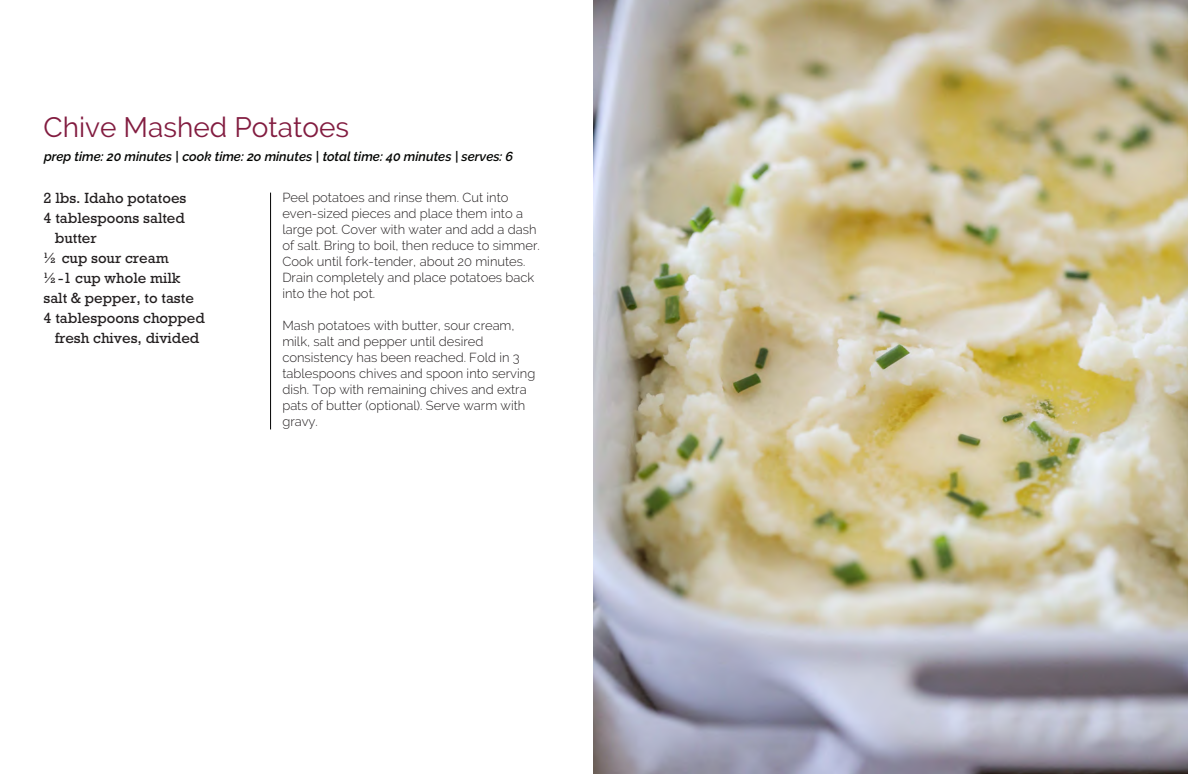
<style>
.page{position:relative;width:1188px;height:774px;background:#fff}
.page>*{position:absolute;margin:0;border:0;box-sizing:border-box;transform-origin:0 0}
.t1{font:28px "Raleway";color:#821c40}
.t2{font:15px "Rockwell Std";color:#231f20}
.t3{font:300 13px/16px "Raleway";color:#231f20}
.t4{font:italic 600 13px "Raleway";color:#040503}
</style>
<div class="page">
<img style="left:594px;top:0;width:594px;height:774px">
<hr style="left:270px;top:193px;width:1px;height:236px;background:#000">
<h1 class="t1" style="left:43px;top:111px;width:307px">Chive Mashed Potatoes</h1>
<p class="t4" style="left:44px;top:149px;width:471px">prep time: 20 minutes | cook time: 2o minutes | total time: 40 minutes | serves: 6</p>
<p class="t3" style="left:282px;top:189px;width:259px">Peel potatoes and rinse them. Cut into even-sized pieces and place them into a large pot. Cover with water and add a dash of salt. Bring to boil, then reduce to simmer.<br>Cook until fork-tender, about 20 minutes.<br>Drain completely and place potatoes back into the hot pot.</p>
<p class="t3" style="left:282px;top:317px;width:254px">Mash potatoes with butter, sour cream, milk, salt and pepper until desired consistency has been reached. Fold in 3 tablespoons chives and spoon into serving dish. Top with remaining chives and extra pats of butter (optional). Serve warm with gravy.</p>
<p class="t2" style="left:43px;top:189px;width:144px">2 lbs. Idaho potatoes</p>
<p class="t2" style="left:43px;top:209px;width:143px">4 tablespoons salted</p>
<p class="t2" style="left:55px;top:229px;width:44px">butter</p>
<p class="t2" style="left:43px;top:249px;width:127px">½ cup sour cream</p>
<p class="t2" style="left:43px;top:269px;width:138px">½-1 cup whole milk</p>
<p class="t2" style="left:43px;top:289px;width:152px">salt &amp; pepper, to taste</p>
<p class="t2" style="left:43px;top:309px;width:163px">4 tablespoons chopped</p>
<p class="t2" style="left:55px;top:329px;width:146px">fresh chives, divided</p>
</div>
